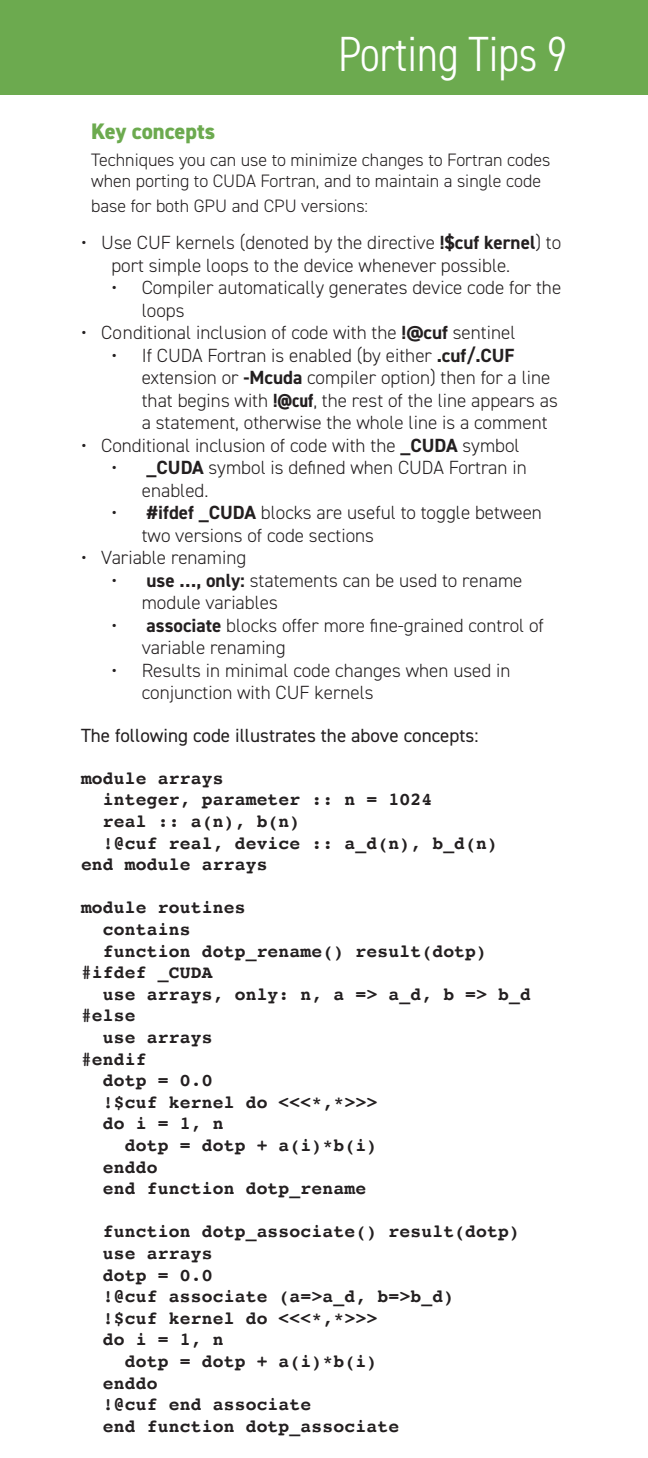
<style>
.page{position:relative;width:648px;height:1458px;background:#fff}
.page>*{position:absolute;margin:0;border:0;box-sizing:border-box;transform-origin:0 0}
.Titles{font:300 condensed 49.5px "DIN2014";color:#fff}
.Clauses{font:800 22.5px "DIN2014";color:#6caa4f}
.t1{font:300 19.12px/22.5px "DIN2014";color:#231f20}
.Bullet_List{font:19.12px "DIN2014";color:#231f20}
.Example_listing{font:700 18px "Courier";letter-spacing:.01em;color:#231f20}
.Clauses-2{font:300 18px/21.6px "DIN2014";color:#231f20}
.s1{font-weight:700}
.s2{font-weight:700;font-stretch:condensed}
</style>
<div class="page">
<div style="left:0;top:0;width:648px;height:95px;background:#6caa4f"></div>
<p class="Titles" style="left:338px;top:23px;width:230px">Porting Tips 9</p>
<p class="Clauses" style="left:91px;top:116px;width:126px">Key concepts</p>
<p class="Clauses-2" style="left:91px;top:149px;width:461px">Techniques you can use to minimize changes to Fortran codes when porting to CUDA Fortran, and to maintain a single code</p>
<p class="Clauses-2" style="left:91px;top:195px;width:279px">base for both GPU and CPU versions:</p>
<p class="t1" style="left:111px;top:232px;width:451px;text-indent:-30px">• Use CUF kernels (denoted by the directive <span class="s1">!$cuf kernel</span>) to port simple loops to the device whenever possible.</p>
<p class="t1" style="left:142px;top:277px;width:421px;text-indent:-30px">• Compiler automatically generates device code for the loops</p>
<p class="t1" style="left:81px;top:322px;width:436px">• Conditional inclusion of code with the <span class="s1">!@cuf</span> sentinel</p>
<p class="t1" style="left:142px;top:344px;width:418px;text-indent:-30px">• If CUDA Fortran is enabled (by either <span class="s1">.cuf/.CUF </span>extension or <span class="s1">-Mcuda</span> compiler option) then for a line that begins with <span class="s2">!@cuf</span>, the rest of the line appears as a statement, otherwise the whole line is a comment</p>
<p class="t1" style="left:81px;top:434px;width:440px">• Conditional inclusion of code with the <span class="s1">_CUDA</span> symbol</p>
<p class="t1" style="left:142px;top:457px;width:387px;text-indent:-30px">• <span class="s1">_CUDA</span> symbol is defined when CUDA Fortran in enabled.</p>
<p class="t1" style="left:142px;top:502px;width:402px;text-indent:-30px">• <span class="s1">#ifdef _CUDA</span> blocks are useful to toggle between two versions of code sections</p>
<p class="t1" style="left:81px;top:547px;width:167px">• Variable renaming</p>
<p class="t1" style="left:142px;top:569px;width:382px;text-indent:-30px">• <span class="s1">use …, only:</span> statements can be used to rename module variables</p>
<p class="t1" style="left:142px;top:614px;width:404px;text-indent:-30px">• <span class="s1">associate</span> blocks offer more fine-grained control of variable renaming</p>
<p class="t1" style="left:142px;top:659px;width:370px;text-indent:-30px">• Results in minimal code changes when used in conjunction with CUF kernels</p>
<p class="Bullet_List" style="left:81px;top:723px;width:399px">The following code illustrates the above concepts:</p>
<p class="Example_listing" style="left:81px;top:764px;width:144px">module arrays</p>
<p class="Example_listing" style="left:103px;top:785px;width:331px">integer, parameter :: n = 1024</p>
<p class="Example_listing" style="left:103px;top:807px;width:199px">real :: a(n), b(n)</p>
<p class="Example_listing" style="left:103px;top:829px;width:397px">!@cuf real, device :: a_d(n), b_d(n)</p>
<p class="Example_listing" style="left:81px;top:850px;width:188px">end module arrays</p>
<p class="Example_listing" style="left:81px;top:893px;width:166px">module routines</p>
<p class="Example_listing" style="left:103px;top:915px;width:89px">contains</p>
<p class="Example_listing" style="left:103px;top:937px;width:386px">function dotp_rename() result(dotp)</p>
<p class="Example_listing" style="left:81px;top:958px;width:133px">#ifdef _CUDA</p>
<p class="Example_listing" style="left:103px;top:980px;width:430px">use arrays, only: n, a =&gt; a_d, b =&gt; b_d</p>
<p class="Example_listing" style="left:81px;top:1001px;width:56px">#else</p>
<p class="Example_listing" style="left:103px;top:1023px;width:111px">use arrays</p>
<p class="Example_listing" style="left:81px;top:1045px;width:67px">#endif</p>
<p class="Example_listing" style="left:103px;top:1066px;width:111px">dotp = 0.0</p>
<p class="Example_listing" style="left:103px;top:1088px;width:276px">!$cuf kernel do &lt;&lt;&lt;*,*&gt;&gt;&gt;</p>
<p class="Example_listing" style="left:103px;top:1109px;width:122px">do i = 1, n</p>
<p class="Example_listing" style="left:125px;top:1131px;width:254px">dotp = dotp + a(i)*b(i)</p>
<p class="Example_listing" style="left:103px;top:1153px;width:56px">enddo</p>
<p class="Example_listing" style="left:103px;top:1174px;width:265px">end function dotp_rename</p>
<p class="Example_listing" style="left:103px;top:1217px;width:419px">function dotp_associate() result(dotp)</p>
<p class="Example_listing" style="left:103px;top:1239px;width:111px">use arrays</p>
<p class="Example_listing" style="left:103px;top:1261px;width:111px">dotp = 0.0</p>
<p class="Example_listing" style="left:103px;top:1282px;width:353px">!@cuf associate (a=&gt;a_d, b=&gt;b_d)</p>
<p class="Example_listing" style="left:103px;top:1304px;width:276px">!$cuf kernel do &lt;&lt;&lt;*,*&gt;&gt;&gt;</p>
<p class="Example_listing" style="left:103px;top:1325px;width:122px">do i = 1, n</p>
<p class="Example_listing" style="left:125px;top:1347px;width:254px">dotp = dotp + a(i)*b(i)</p>
<p class="Example_listing" style="left:103px;top:1369px;width:56px">enddo</p>
<p class="Example_listing" style="left:103px;top:1390px;width:210px">!@cuf end associate</p>
<p class="Example_listing" style="left:103px;top:1412px;width:298px">end function dotp_associate</p>
</div>
